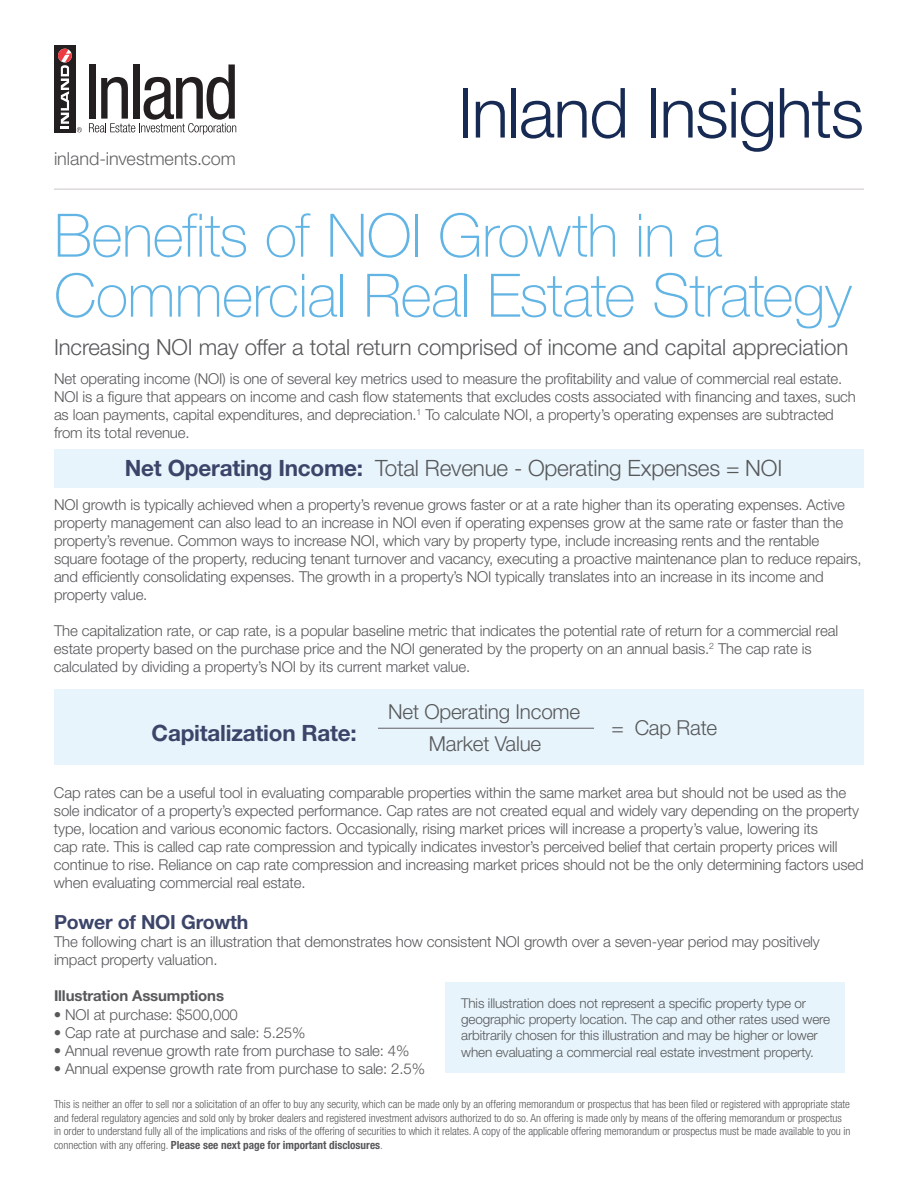
<style>
.page{position:relative;width:918px;height:1188px;background:#fff}
.page>*{position:absolute;margin:0;border:0;box-sizing:border-box;transform-origin:0 0}
.t1{font:300 69.3px "Helvetica Neue LT Std";letter-spacing:-.02em;color:#172a53}
.t2{font:100 60px/60px "Helvetica Neue LT Std";letter-spacing:-.01em;color:#61b4e4}
.t3{font:300 22.5px "Helvetica Neue LT Std";letter-spacing:-.01em;color:#57585a}
.t4{font:700 22.5px "Helvetica Neue LT Std";letter-spacing:-.01em;color:#3c4569}
.t5{font:300 22.2px "Helvetica Neue LT Std";letter-spacing:-.005em;color:#57585a}
.t6{font:300 20.7px "Helvetica Neue LT Std";letter-spacing:-.01em;color:#57585a}
.t7{font:700 19.5px "Helvetica Neue LT Std";letter-spacing:-.01em;color:#3c4569}
.t8{font:300 18px "Helvetica Neue LT Std";letter-spacing:-.005em;color:#636366}
.t9{font:300 15px/18px "Helvetica Neue LT Std";letter-spacing:-.01em;color:#57585a}
.t10{font:700 15px "Helvetica Neue LT Std";letter-spacing:-.01em;color:#57585a}
.t11{font:300 13.5px/16.2px "Helvetica Neue LT Std";letter-spacing:-.01em;color:#57585a}
.t12{font:300 condensed 11.25px/13.5px "Helvetica Neue LT Std";color:#57585a}
.s1{font-weight:700;color:#3c4569}
.s2{font-weight:700}
</style>
<div class="page">
<div style="left:54px;top:45px;width:22px;height:87px;background:#231f20"></div>
<svg style="left:58px;top:49px;width:24px;height:83px"></svg>
<svg style="left:89px;top:64px;width:147px;height:71px"></svg>
<hr style="left:54px;top:188px;width:810px;height:2px;background:#dcd8d7">
<div style="left:54px;top:449px;width:810px;height:38px;background:#e7f4fb"></div>
<div style="left:54px;top:690px;width:810px;height:75px;background:#e7f4fb"></div>
<hr style="left:378px;top:728px;width:216px;height:1px;background:#636366">
<div style="left:446px;top:982px;width:399px;height:90px;background:#e7f4fb"></div>
<p class="t8" style="left:54px;top:148px;width:183px">inland-investments.com</p>
<p class="t1" style="left:458px;top:71px;width:408px">Inland Insights</p>
<p class="t2" style="left:54px;top:205px;width:799px">Benefits of NOI Growth in a<br>Commercial Real Estate Strategy</p>
<p class="t5" style="left:54px;top:334px;width:796px">Increasing NOI may offer a total return comprised of income and capital appreciation</p>
<p class="t9" style="left:54px;top:369px;width:803px">Net operating income (NOI) is one of several key metrics used to measure the profitability and value of commercial real estate.<br>NOI is a figure that appears on income and cash flow statements that excludes costs associated with financing and taxes, such as loan payments, capital expenditures, and depreciation.<sup>1</sup> To calculate NOI, a property’s operating expenses are subtracted from its total revenue.</p>
<p class="t3" style="left:125px;top:454px;width:659px"><span class="s1">Net Operating Income:</span> Total Revenue - Operating Expenses = NOI</p>
<p class="t9" style="left:54px;top:495px;width:809px">NOI growth is typically achieved when a property’s revenue grows faster or at a rate higher than its operating expenses. Active property management can also lead to an increase in NOI even if operating expenses grow at the same rate or faster than the property’s revenue. Common ways to increase NOI, which vary by property type, include increasing rents and the rentable square footage of the property, reducing tenant turnover and vacancy, executing a proactive maintenance plan to reduce repairs, and efficiently consolidating expenses. The growth in a property’s NOI typically translates into an increase in its income and property value.</p>
<p class="t9" style="left:54px;top:621px;width:786px">The capitalization rate, or cap rate, is a popular baseline metric that indicates the potential rate of return for a commercial real estate property based on the purchase price and the NOI generated by the property on an annual basis.<sup>2</sup> The cap rate is calculated by dividing a property’s NOI by its current market value.</p>
<p class="t6" style="left:388px;top:699px;width:194px">Net Operating Income</p>
<p class="t4" style="left:152px;top:719px;width:207px">Capitalization Rate:</p>
<p class="t6" style="left:429px;top:731px;width:114px">Market Value</p>
<p class="t6" style="left:611px;top:715px;width:107px">= Cap Rate</p>
<p class="t9" style="left:54px;top:783px;width:811px">Cap rates can be a useful tool in evaluating comparable properties within the same market area but should not be used as the sole indicator of a property’s expected performance. Cap rates are not created equal and widely vary depending on the property type, location and various economic factors. Occasionally, rising market prices will increase a property’s value, lowering its<br>cap rate. This is called cap rate compression and typically indicates investor’s perceived belief that certain property prices will continue to rise. Reliance on cap rate compression and increasing market prices should not be the only determining factors used when evaluating commercial real estate.</p>
<p class="t7" style="left:54px;top:910px;width:196px">Power of NOI Growth</p>
<p class="t9" style="left:54px;top:933px;width:767px">The following chart is an illustration that demonstrates how consistent NOI growth over a seven-year period may positively impact property valuation.</p>
<p class="t10" style="left:54px;top:987px;width:172px">Illustration Assumptions</p>
<p class="t9" style="left:54px;top:1005px;width:186px">• NOI at purchase: $500,000</p>
<p class="t9" style="left:54px;top:1023px;width:253px">• Cap rate at purchase and sale: 5.25%</p>
<p class="t9" style="left:54px;top:1041px;width:357px">• Annual revenue growth rate from purchase to sale: 4%</p>
<p class="t9" style="left:54px;top:1059px;width:373px">• Annual expense growth rate from purchase to sale: 2.5%</p>
<p class="t12" style="left:54px;top:1097px;width:798px">This is neither an offer to sell nor a solicitation of an offer to buy any security, which can be made only by an offering memorandum or prospectus that has been filed or registered with appropriate state and federal regulatory agencies and sold only by broker dealers and registered investment advisors authorized to do so. An offering is made only by means of the offering memorandum or prospectus in order to understand fully all of the implications and risks of the offering of securities to which it relates. A copy of the applicable offering memorandum or prospectus must be made available to you in connection with any offering. <span class="s2">Please see next page for important disclosures</span>.</p>
<p class="t11" style="left:461px;top:995px;width:371px">This illustration does not represent a specific property type or geographic property location. The cap and other rates used were arbitrarily chosen for this illustration and may be higher or lower when evaluating a commercial real estate investment property.</p>
</div>
